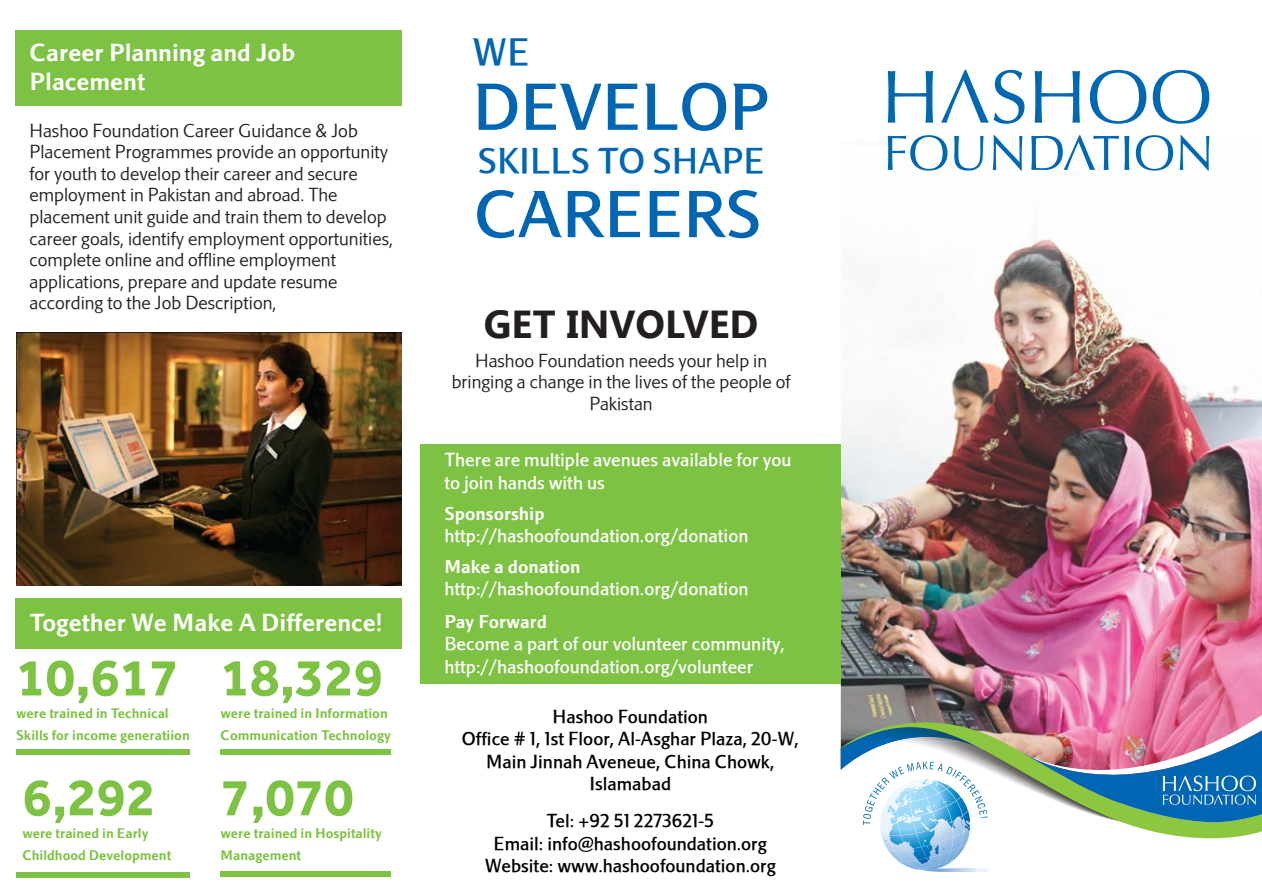
<style>
.page{position:relative;width:1262px;height:893px;background:#fff}
.page>*{position:absolute;margin:0;border:0;box-sizing:border-box;transform-origin:0 0}
.t1{font:500 64.05px "Marriott";color:#0066b3}
.t2{font:500 63.9px "Marriott";color:#0066b3}
.t3{font:700 54px "Effra";color:#7dc242}
.t4{font:700 39px "Gadugi";color:#231f20}
.t5{font:500 36.45px "Marriott";color:#0066b3}
.t6{font:500 34.2px "Marriott";color:#0066b3}
.t7{font:700 24px/28.8px "Marriott";color:#fff}
.t8{font:300 18px/21.6px "Marriott";color:#231f20}
.t9{font:500 18px/22.5px "Marriott";color:#fff}
.t10{font:500 18px/22.5px "Marriott";color:#020202;text-align:center}
.t11{font:700 18px "Marriott";color:#fff}
.t12{font:700 13.5px/22.5px "Marriott";color:#7dc242}
</style>
<div class="page">
<div style="left:16px;top:598px;width:386px;height:51px;background:#7dc242"></div>
<div style="left:16px;top:30px;width:386px;height:76px;background:#7dc242"></div>
<img style="left:16px;top:332px;width:386px;height:253px">
<div style="left:221px;top:750px;width:170px;height:5px;background:#7dc242"></div>
<div style="left:221px;top:871px;width:170px;height:5px;background:#7dc242"></div>
<div style="left:16px;top:750px;width:173px;height:5px;background:#7dc242"></div>
<div style="left:16px;top:872px;width:173px;height:5px;background:#7dc242"></div>
<img style="left:840px;top:92px;width:422px;height:780px">
<svg style="left:840px;top:717px;width:422px;height:124px"></svg>
<img style="left:1023px;top:715px;width:239px;height:108px">
<div style="left:420px;top:444px;width:421px;height:240px;background:#7dc242"></div>
<svg style="left:840px;top:719px;width:147px;height:153px"></svg>
<svg style="left:888px;top:71px;width:45px;height:52px"></svg>
<svg style="left:941px;top:70px;width:83px;height:54px"></svg>
<svg style="left:1034px;top:71px;width:46px;height:52px"></svg>
<svg style="left:1090px;top:70px;width:56px;height:54px"></svg>
<svg style="left:1152px;top:70px;width:57px;height:54px"></svg>
<svg style="left:888px;top:135px;width:59px;height:36px"></svg>
<svg style="left:954px;top:136px;width:29px;height:35px"></svg>
<svg style="left:992px;top:135px;width:30px;height:36px"></svg>
<svg style="left:1031px;top:135px;width:98px;height:35px"></svg>
<svg style="left:1135px;top:135px;width:38px;height:36px"></svg>
<svg style="left:1179px;top:135px;width:30px;height:36px"></svg>
<h3 class="t7" style="left:29px;top:38px;width:267px">Career Planning and Job<br>Placement</h3>
<p class="t8" style="left:29px;top:119px;width:365px">Hashoo Foundation Career Guidance &amp; Job Placement Programmes provide an opportunity for youth to develop their career and secure employment in Pakistan and abroad. The placement unit guide and train them to develop career goals, identify employment opportunities, complete online and offline employment applications, prepare and update resume according to the Job Description,</p>
<h3 class="t7" style="left:29px;top:607px;width:354px">Together We Make A Difference!</h3>
<h3 class="t3" style="left:16px;top:644px;width:164px">10,617</h3>
<p class="t12" style="left:16px;top:701px;width:175px">were trained in Technical<br>Skills for income generatiion</p>
<h3 class="t3" style="left:22px;top:764px;width:135px">6,292</h3>
<p class="t12" style="left:22px;top:821px;width:150px">were trained in Early<br>Childhood Development</p>
<h3 class="t3" style="left:221px;top:644px;width:164px">18,329</h3>
<p class="t12" style="left:221px;top:701px;width:172px">were trained in Information<br>Communication Technology</p>
<h3 class="t3" style="left:221px;top:764px;width:135px">7,070</h3>
<p class="t12" style="left:221px;top:821px;width:163px">were trained in Hospitality<br>Management</p>
<h3 class="t5" style="left:472px;top:29px;width:58px">WE</h3>
<h2 class="t2" style="left:472px;top:66px;width:298px">DEVELOP</h2>
<h3 class="t6" style="left:478px;top:139px;width:288px">SKILLS TO SHAPE</h3>
<h1 class="t1" style="left:474px;top:173px;width:289px">CAREERS</h1>
<h3 class="t4" style="left:484px;top:301px;width:276px">GET INVOLVED</h3>
<p class="t8" style="left:452px;top:349px;width:340px;text-align:center">Hashoo Foundation needs your help in bringing a change in the lives of the people of<br>Pakistan</p>
<p class="t9" style="left:444px;top:448px;width:349px">There are multiple avenues available for you to join hands with us</p>
<p class="t11" style="left:444px;top:501px;width:102px">Sponsorship</p>
<p class="t9" style="left:444px;top:524px;width:306px">http://hashoofoundation.org/donation</p>
<p class="t11" style="left:444px;top:555px;width:138px">Make a donation</p>
<p class="t9" style="left:444px;top:577px;width:306px">http://hashoofoundation.org/donation</p>
<p class="t11" style="left:444px;top:610px;width:104px">Pay Forward</p>
<p class="t9" style="left:444px;top:632px;width:342px">Become a part of our volunteer community, http://hashoofoundation.org/volunteer</p>
<p class="t10" style="left:462px;top:705px;width:338px">Hashoo Foundation<br>Office # 1, 1st Floor, Al-Asghar Plaza, 20-W,<br>Main Jinnah Aveneue, China Chowk,<br>Islamabad</p>
<p class="t10" style="left:485px;top:809px;width:293px">Tel: +92 51 2273621-5<br>Email: info@hashoofoundation.org<br>Website: www.hashoofoundation.org</p>
</div>
